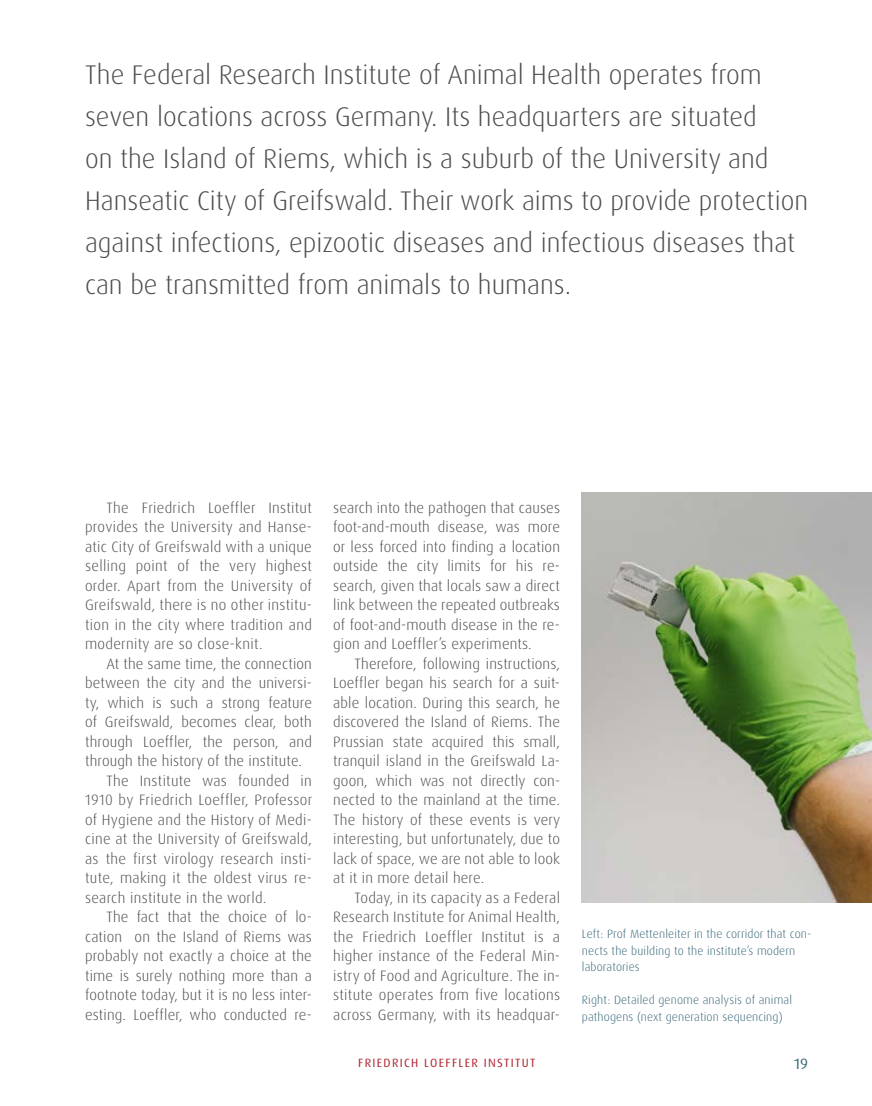
<style>
.page{position:relative;width:872px;height:1106px;background:#fff}
.page>*{position:absolute;margin:0;border:0;box-sizing:border-box;transform-origin:0 0}
.t1{font:300 27px/42px "Dax Pro";color:#4b4c4d}
.t2{font:300 15px/19.5px "Dax Pro";letter-spacing:.01em;color:#4b4c4d;text-align:justify}
.t3{font:15px "Dax Pro";color:#39677a}
.t4{font:300 12px/16.5px "Dax Pro";letter-spacing:.01em;color:#39677a}
.t5{font:12px "Dax Pro";letter-spacing:.11em;color:#b12631}
</style>
<div class="page">
<img style="left:581px;top:493px;width:291px;height:409px">
<p class="t1" style="left:85px;top:54px;width:724px">The Federal Research Institute of Animal Health operates from seven locations across Germany. Its headquarters are situated<br>on the Island of Riems, which is a suburb of the University and Hanseatic City of Greifswald. Their work aims to provide protection against infections, epizootic diseases and infectious diseases that can be transmitted from animals to humans.</p>
<p class="t2" style="left:85px;top:497px;width:228px;text-indent:21px">The Friedrich Loeffler Institut provides the University and Hanse&shy;atic City of Greifswald with a unique selling point of the very highest order. Apart from the University of Greifswald, there is no other institu&shy;tion in the city where tradition and modernity are so close-knit.</p>
<p class="t2" style="left:106px;top:653px;width:207px">At the same time, the connection</p>
<p class="t2" style="left:85px;top:673px;width:228px">between the city and the universi-</p>
<p class="t2" style="left:85px;top:692px;width:228px">ty, which is such a strong feature</p>
<p class="t2" style="left:85px;top:712px;width:228px">of Greifswald, becomes clear, both</p>
<p class="t2" style="left:85px;top:731px;width:228px">through Loeffler, the person, and</p>
<p class="t2" style="left:85px;top:751px;width:218px">through the history of the institute.</p>
<p class="t2" style="left:106px;top:770px;width:207px">The Institute was founded in</p>
<p class="t2" style="left:85px;top:790px;width:229px">1910 by Friedrich Loeffler, Professor</p>
<p class="t2" style="left:85px;top:809px;width:228px">of Hygiene and the History of Medi-</p>
<p class="t2" style="left:85px;top:829px;width:228px">cine at the University of Greifswald,</p>
<p class="t2" style="left:85px;top:848px;width:228px">as the first virology research insti-</p>
<p class="t2" style="left:85px;top:868px;width:228px">tute, making it the oldest virus re-</p>
<p class="t2" style="left:85px;top:887px;width:183px">search institute in the world.</p>
<p class="t2" style="left:106px;top:907px;width:207px">The fact that the choice of lo-</p>
<p class="t2" style="left:85px;top:926px;width:228px">cation on the Island of Riems was</p>
<p class="t2" style="left:85px;top:946px;width:228px">probably not exactly a choice at the</p>
<p class="t2" style="left:85px;top:965px;width:228px">time is surely nothing more than a</p>
<p class="t2" style="left:85px;top:985px;width:228px">footnote today, but it is no less inter-</p>
<p class="t2" style="left:85px;top:1004px;width:228px">esting. Loeffler, who conducted re-</p>
<p class="t2" style="left:333px;top:497px;width:228px">search into the pathogen that causes foot-and-mouth disease, was more or less forced into finding a location outside the city limits for his re&shy;search, given that locals saw a direct link between the repeated outbreaks of foot-and-mouth disease in the re&shy;gion and Loeffler’s experiments.</p>
<p class="t2" style="left:333px;top:653px;width:229px;text-indent:21px">Therefore, following instructions, Loeffler began his search for a suit&shy;able location. During this search, he discovered the Island of Riems. The Prussian state acquired this small, tranquil island in the Greifswald La&shy;goon, which was not directly con&shy;nected to the mainland at the time.<br>The history of these events is very interesting, but unfortunately, due to lack of space, we are not able to look at it in more detail here.</p>
<p class="t2" style="left:333px;top:887px;width:228px;text-indent:21px">Today, in its capacity as a Federal Research Institute for Animal Health, the Friedrich Loeffler Institut is a higher instance of the Federal Min&shy;istry of Food and Agriculture. The in&shy;stitute operates from five locations across Germany, with its headquar-</p>
<p class="t4" style="left:582px;top:926px;width:231px">Left: Prof Mettenleiter in the corridor that con&shy;nects the building to the institute’s modern laboratories</p>
<p class="t4" style="left:582px;top:992px;width:212px">Right: Detailed genome analysis of animal pathogens (next generation sequencing)</p>
<p class="t5" style="left:358px;top:1055px;width:179px">FRIEDRICH LOEFFLER INSTITUT</p>
<p class="t3" style="left:794px;top:1054px;width:15px">19</p>
</div>
